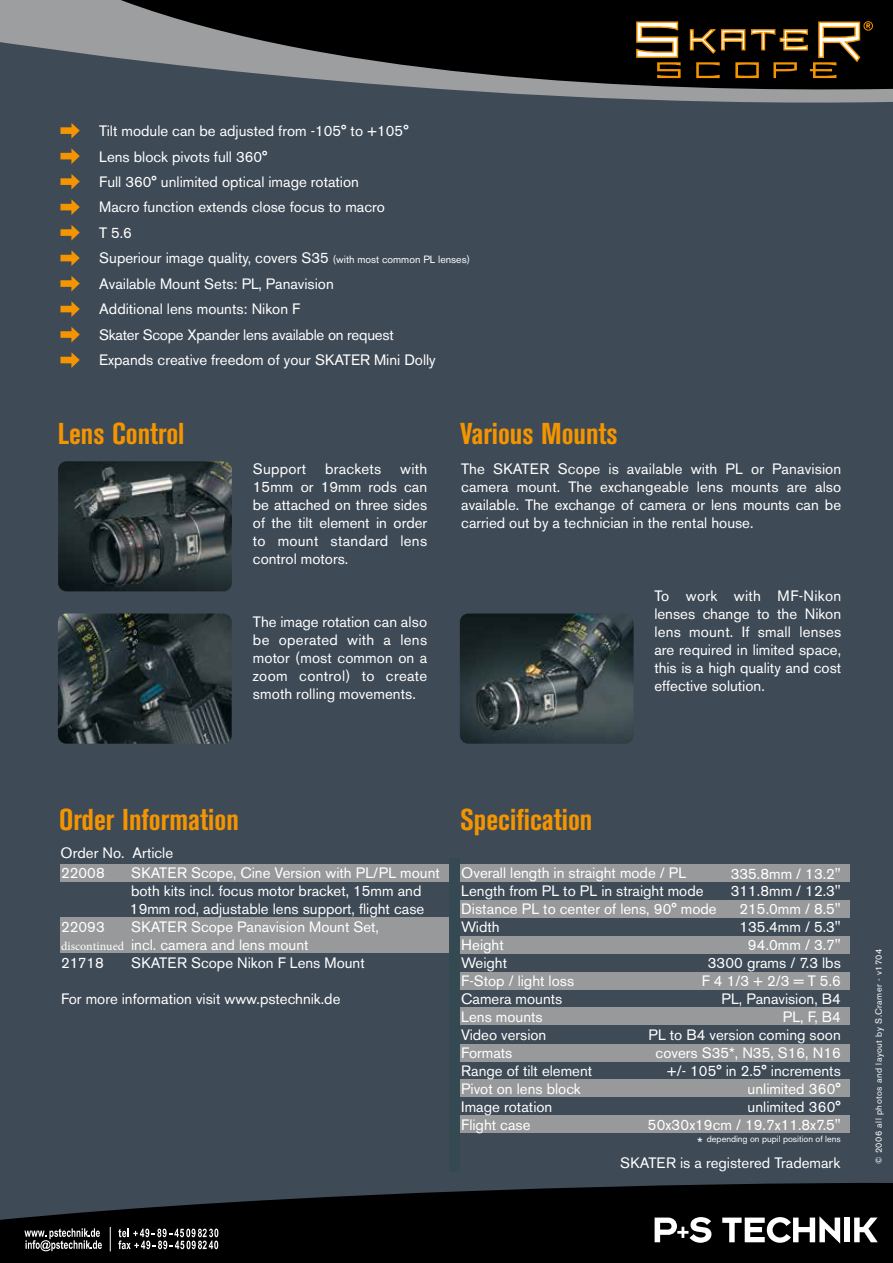
<style>
.page{position:relative;width:893px;height:1263px;background:#fff}
.page>*{position:absolute;margin:0;border:0;box-sizing:border-box;transform-origin:0 0}
.t1{font:700 condensed 30px "Akzidenz Grotesk BE";color:#f39400}
.t2{font:15px/18px "Akzidenz Grotesk BE";color:#fff}
.t3{font:15px "Akzidenz Grotesk BE";letter-spacing:.02em;color:#fff}
.t4{font:12px "Minion Pro";color:#fff}
.t5{font:9px "Akzidenz Grotesk BE";letter-spacing:.05em;color:#fff}
.t6{font:9px "Akzidenz Grotesk BE";letter-spacing:.01em;color:#fff}
.s1{font-size:10.5px}
.s2{font-size:15px}
</style>
<div class="page">
<div style="left:0;top:110px;width:893px;height:1072px;background:#3e4a56"></div>
<svg style="left:0;top:0;width:893px;height:110px;background:#5b646c"></svg>
<svg style="left:102px;top:0;width:791px;height:93px;background:#2f3132"></svg>
<svg style="left:0;top:1182px;width:890px;height:81px;background:#0b0d0f"></svg>
<svg style="left:118px;top:1228px;width:100px;height:21px;background:#4b4b4b"></svg>
<svg style="left:110px;top:1227px;width:1px;height:24px"></svg>
<svg style="left:24px;top:1228px;width:78px;height:23px;background:#4c4c4c"></svg>
<svg style="left:655px;top:1217px;width:56px;height:26px"></svg>
<svg style="left:722px;top:1216px;width:118px;height:27px"></svg>
<div style="left:844px;top:1217px;width:6px;height:25px;background:#fff"></div>
<svg style="left:854px;top:1217px;width:24px;height:25px"></svg>
<div style="left:864px;top:21px;width:9px;height:10px;border:1px solid #f39400;border-radius:50%"></div>
<svg style="left:635px;top:21px;width:46px;height:57px"></svg>
<svg style="left:689px;top:21px;width:182px;height:57px;background:#3e2d14"></svg>
<div style="left:877px;top:637px;width:16px;height:440px;background:#3e4a56"></div>
<div style="left:879px;top:291px;width:14px;height:448px;background:#3e4a56"></div>
<img style="left:58px;top:613px;width:174px;height:131px">
<img style="left:460px;top:613px;width:174px;height:131px">
<img style="left:58px;top:461px;width:174px;height:130px">
<div style="left:455px;top:1045px;width:394px;height:17px;background:#97999b"></div>
<div style="left:60px;top:917px;width:396px;height:35px;background:#97999b"></div>
<div style="left:454px;top:1115px;width:395px;height:18px;background:#97999b"></div>
<div style="left:455px;top:972px;width:394px;height:17px;background:#97999b"></div>
<div style="left:455px;top:1008px;width:394px;height:17px;background:#97999b"></div>
<div style="left:455px;top:1079px;width:394px;height:18px;background:#97999b"></div>
<div style="left:60px;top:864px;width:789px;height:17px;background:#97999b"></div>
<div style="left:454px;top:900px;width:395px;height:17px;background:#97999b"></div>
<div style="left:455px;top:936px;width:394px;height:17px;background:#97999b"></div>
<div style="left:449px;top:858px;width:10px;height:314px;background:#354953"></div>
<svg style="left:60px;top:123px;width:20px;height:16px"></svg>
<svg style="left:60px;top:148px;width:20px;height:16px"></svg>
<svg style="left:60px;top:174px;width:20px;height:16px"></svg>
<svg style="left:60px;top:199px;width:20px;height:16px"></svg>
<svg style="left:60px;top:225px;width:20px;height:16px"></svg>
<svg style="left:60px;top:250px;width:20px;height:16px"></svg>
<svg style="left:60px;top:327px;width:20px;height:15px"></svg>
<svg style="left:60px;top:276px;width:20px;height:15px"></svg>
<svg style="left:60px;top:352px;width:20px;height:16px"></svg>
<svg style="left:60px;top:301px;width:20px;height:16px"></svg>
<svg style="left:0;top:0;width:4px;height:4px"></svg>
<svg style="left:890px;top:1182px;width:3px;height:81px"></svg>
<p class="t2" style="left:99px;top:118px;width:311px;line-height:25.5px">Tilt module can be adjusted from -105° to +105° Lens block pivots full 360°<br>Full 360° unlimited optical image rotation<br>Macro function extends close focus to macro</p>
<p class="t2" style="left:99px;top:249px;width:372px">Superiour image quality, covers S35 <span class="s1">(with most common PL lenses)</span></p>
<p class="t2" style="left:99px;top:224px;width:34px">T 5.6</p>
<p class="t2" style="left:99px;top:271px;width:338px;line-height:25.5px">Available Mount Sets: PL, Panavision<br>Additional lens mounts: Nikon F<br>Skater Scope Xpander lens available on request Expands creative freedom of your SKATER Mini Dolly</p>
<h1 class="t1" style="left:58px;top:416px;width:128px">Lens Control</h1>
<h1 class="t1" style="left:460px;top:416px;width:159px">Various Mounts</h1>
<p class="t3" style="left:253px;top:460px;width:55px">Support</p>
<p class="t3" style="left:325px;top:460px;width:58px">brackets</p>
<p class="t2" style="left:253px;top:460px;width:176px;text-align:justify;text-indent:147px">with 15mm or 19mm rods can be attached on three sides of the tilt element in order to mount standard lens control motors.</p>
<p class="t2" style="left:253px;top:613px;width:176px;text-align:justify">The image rotation can also be operated with a lens motor (most common on a zoom control) to create smoth rolling movements.</p>
<p class="t2" style="left:461px;top:460px;width:382px;text-align:justify">The SKATER Scope is available with PL or Panavision camera mount. The exchangeable lens mounts are also available. The exchange of camera or lens mounts can be carried out by a technician in the rental house.</p>
<p class="t2" style="left:654px;top:587px;width:188px;text-align:justify">To work with MF-Nikon lenses change to the Nikon lens mount. If small lenses are required in limited space, this is a high quality and cost effective solution.</p>
<h1 class="t1" style="left:59px;top:802px;width:181px">Order Information</h1>
<h1 class="t1" style="left:460px;top:802px;width:134px">Specification</h1>
<p class="t2" style="left:61px;top:844px;width:114px">Order No. Article</p>
<p class="t2" style="left:61px;top:864px;width:45px">22008</p>
<p class="t2" style="left:130px;top:864px;width:311px">SKATER Scope, Cine Version with PL/PL mount both kits incl. focus motor bracket, 15mm and<br>19mm rod, adjustable lens support, flight case</p>
<p class="t2" style="left:61px;top:918px;width:45px">22093</p>
<p class="t4" style="left:61px;top:938px;width:64px">discontinued</p>
<p class="t2" style="left:131px;top:918px;width:249px">SKATER Scope Panavision Mount Set, incl. camera and lens mount</p>
<p class="t2" style="left:61px;top:954px;width:45px">21718</p>
<p class="t2" style="left:131px;top:954px;width:235px">SKATER Scope Nikon F Lens Mount</p>
<p class="t2" style="left:61px;top:990px;width:281px">For more information visit www.pstechnik.de</p>
<p class="t2" style="left:648px;top:864px;width:194px;text-align:right">335.8mm / 13.2"<br>311.8mm / 12.3"<br>215.0mm / 8.5"<br>135.4mm / 5.3"<br>94.0mm / 3.7"<br>3300 grams / 7.3 lbs<br>F 4 1/3 + 2/3 = T 5.6<br>PL, Panavision, B4<br>PL, F, B4<br>PL to B4 version coming soon covers S35*, N35, S16, N16 +/- 105° in 2.5° increments unlimited 360°<br>unlimited 360°<br>50x30x19cm / 19.7x11.8x7.5"</p>
<p class="t6" style="left:697px;top:1133px;width:145px"><span class="s2">*</span> depending on pupil position of lens</p>
<p class="t2" style="left:461px;top:864px;width:257px">Overall length in straight mode / PL<br>Length from PL to PL in straight mode<br>Distance PL to center of lens, 90° mode<br>Width<br>Height<br>Weight<br>F-Stop / light loss<br>Camera mounts<br>Lens mounts<br>Video version<br>Formats<br>Range of tilt element<br>Pivot on lens block<br>Image rotation<br>Flight case</p>
<p class="t2" style="left:620px;top:1153px;width:221px">SKATER is a registered Trademark</p>
<p class="t5" style="left:873px;top:1164px;width:217px;rotate:-90deg">© 2006 all photos and layout by S.Cramer - v1704</p>
</div>
